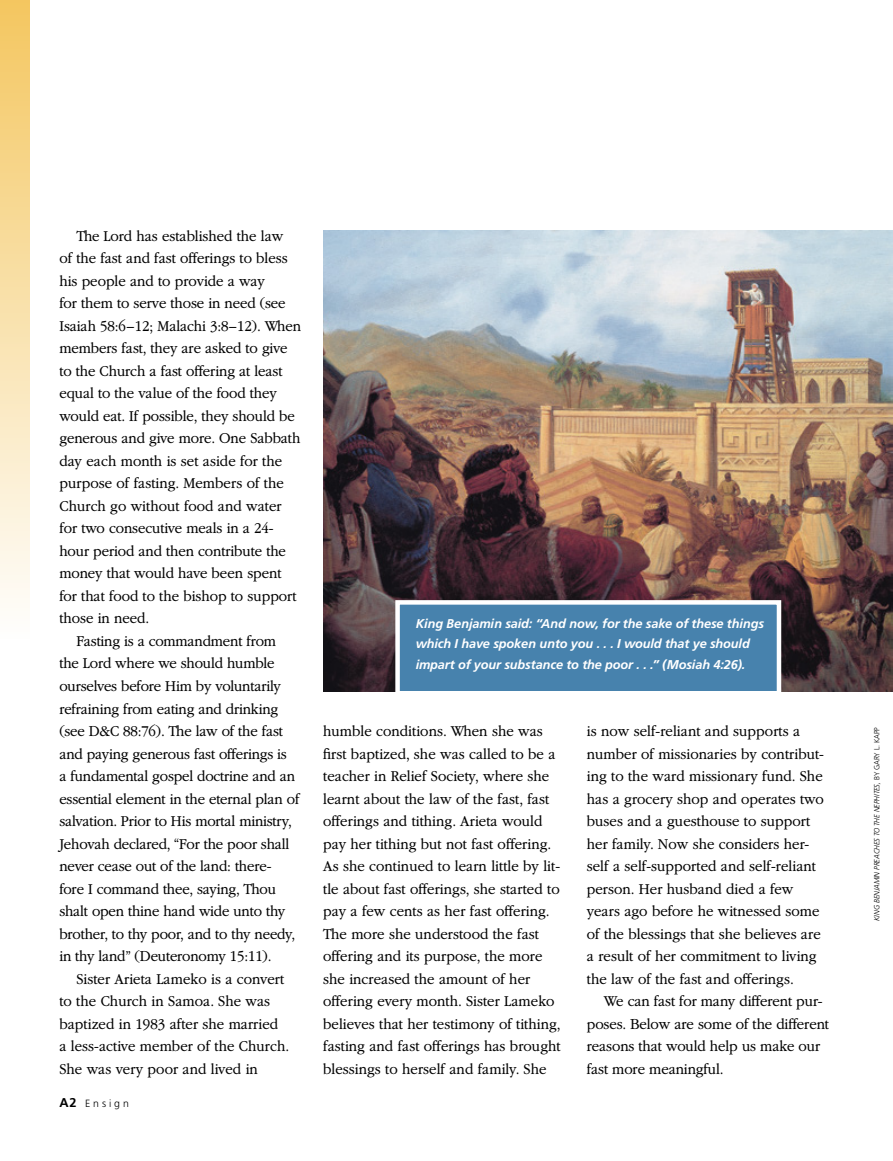
<style>
.page{position:relative;width:893px;height:1161px;background:#fff}
.page>*{position:absolute;margin:0;border:0;box-sizing:border-box;transform-origin:0 0}
.ARTCL_para_NEWS{font:300 15.75px/22.5px "Garamondlds Lat Plus";color:#000;scale:.95 1}
.FIGimg_CAP_para_NEWS{font:italic 700 12.75px/20.2px "Frutigerlds Lat";letter-spacing:-.01em;color:#fff}
.Folio_L{font:300 10.5px "Frutigerlds Lat";letter-spacing:.28em;color:#000}
.FIGimg-CRDT_para_FR{font:italic 300 7.5px "Frutigerlds Lat";letter-spacing:-.02em;color:#000;scale:.95 1}
.s1{font-weight:700;font-size:12.75px}
.s2{font-style:normal}
</style>
<div class="page">
<div style="left:0;top:0;width:30px;height:639px;background:linear-gradient(to bottom,#f4c660,#fefefd)"></div>
<img style="left:323px;top:230px;width:570px;height:461px">
<div style="left:395px;top:600px;width:386px;height:95px;background:#4782ad;border:4px solid #fff"></div>
<p class="ARTCL_para_NEWS" style="left:59px;top:224px;width:256px;text-indent:17px">The Lord has established the law<br>of the fast and fast offerings to bless his people and to provide a way<br>for them to serve those in need (see Isaiah 58:6–12; Malachi 3:8–12). When members fast, they are asked to give to the Church a fast offering at least equal to the value of the food they would eat. If possible, they should be generous and give more. One Sabbath day each month is set aside for the purpose of fasting. Members of the Church go without food and water for two consecutive meals in a 24- hour period and then contribute the money that would have been spent for that food to the bishop to support those in need.</p>
<p class="ARTCL_para_NEWS" style="left:59px;top:629px;width:254px;text-indent:17px">Fasting is a commandment from the Lord where we should humble ourselves before Him by voluntarily refraining from eating and drinking (see D&amp;C 88:76). The law of the fast and paying generous fast offerings is<br>a fundamental gospel doctrine and an essential element in the eternal plan of salvation. Prior to His mortal ministry, Jehovah declared, “For the poor shall never cease out of the land: there&shy;fore I command thee, saying, Thou shalt open thine hand wide unto thy brother, to thy poor, and to thy needy, in thy land” (Deuteronomy 15:11).</p>
<p class="ARTCL_para_NEWS" style="left:59px;top:967px;width:243px;text-indent:17px">Sister Arieta Lameko is a convert to the Church in Samoa. She was baptized in 1983 after she married a less-active member of the Church.<br>She was very poor and lived in</p>
<p class="Folio_L" style="left:60px;top:1095px;width:71px"><span class="s1">A2</span> Ensign</p>
<p class="FIGimg_CAP_para_NEWS" style="left:416px;top:613px;width:350px">King Benjamin said: “And now, for the sake of these things which I have spoken unto you . . . I would that ye should impart of your substance to the poor . . .” (Mosiah 4:26).</p>
<p class="ARTCL_para_NEWS" style="left:323px;top:719px;width:252px">humble conditions. When she was first baptized, she was called to be a teacher in Relief Society, where she learnt about the law of the fast, fast offerings and tithing. Arieta would pay her tithing but not fast offering.<br>As she continued to learn little by lit&shy;tle about fast offerings, she started to pay a few cents as her fast offering.<br>The more she understood the fast offering and its purpose, the more she increased the amount of her offering every month. Sister Lameko believes that her testimony of tithing, fasting and fast offerings has brought blessings to herself and family. She</p>
<p class="ARTCL_para_NEWS" style="left:587px;top:719px;width:251px">is now self-reliant and supports a number of missionaries by contribut&shy;ing to the ward missionary fund. She has a grocery shop and operates two buses and a guesthouse to support her family. Now she considers her&shy;self a self-supported and self-reliant person. Her husband died a few years ago before he witnessed some of the blessings that she believes are a result of her commitment to living the law of the fast and offerings.</p>
<p class="ARTCL_para_NEWS" style="left:587px;top:989px;width:257px;text-indent:17px">We can fast for many different pur&shy;poses. Below are some of the different reasons that would help us make our fast more meaningful.</p>
<p class="FIGimg-CRDT_para_FR" style="left:871px;top:921px;width:205px;rotate:-90deg">KING BENJAMIN PREACHES TO THE NEPHITES, <span class="s2">BY GARY L. KAPP</span></p>
</div>
